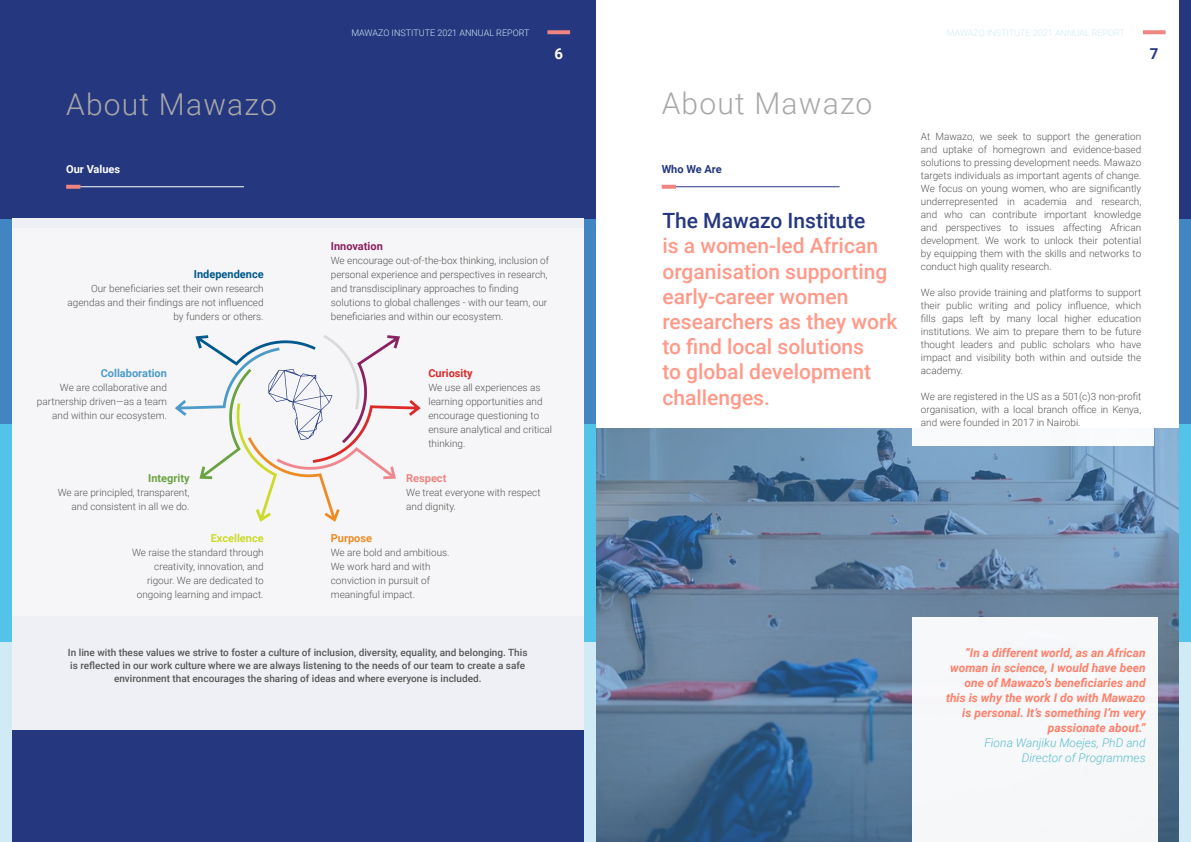
<style>
.page{position:relative;width:1191px;height:842px;background:#fff}
.page>*{position:absolute;margin:0;border:0;box-sizing:border-box;transform-origin:0 0}
.t1{font:300 30px "Roboto";letter-spacing:.04em;color:#a8a8a7}
.t2{font:500 21px/25.2px "Roboto";color:#ff9989}
.t3{font:500 21px "Roboto";color:#25377f}
.t4{font:700 15px "Roboto";color:#fff}
.t5{font:700 15px "Roboto";color:#283583}
.t6{font:italic 700 12px/15px "Roboto";color:#ff806b;text-align:right}
.t7{font:italic 300 12px/15px "Roboto";color:#5cbfcc;text-align:right}
.t8{font:700 11px "Roboto";color:#4d9cc7}
.t9{font:700 11px "Roboto";color:#00598c}
.t10{font:700 11px "Roboto";color:#8a2161}
.t11{font:700 11px "Roboto";color:#ccdb29}
.t12{font:700 11px "Roboto";color:#fff}
.t13{font:700 11px "Roboto";color:#db2b29}
.t14{font:700 11px "Roboto";color:#6ba342}
.t15{font:700 11px "Roboto";color:#25377f}
.t16{font:700 11px "Roboto";color:#f08480}
.t17{font:700 11px "Roboto";color:#ed8c24}
.t18{font:300 10px/14px "Roboto";color:#575756}
.t19{font:500 10px/13px "Roboto";color:#575756;text-align:center}
.t20{font:300 9px "Roboto";color:#d0ebf5}
</style>
<div class="page">
<div style="left:0;top:0;width:595px;height:842px;background:#25377f"></div>
<svg style="left:547px;top:30px;width:23px;height:4px"></svg>
<svg style="left:1143px;top:30px;width:22px;height:4px"></svg>
<div style="left:0;top:218px;width:596px;height:511px;background:#f6f6f8"></div>
<svg style="left:596px;top:428px;width:583px;height:414px;background:#6281a1"></svg>
<div style="left:1179px;top:623px;width:12px;height:219px;background:#d0ebf5"></div>
<div style="left:1179px;top:423px;width:12px;height:219px;background:#54c3e9"></div>
<div style="left:1179px;top:205px;width:12px;height:218px;background:#4185c2"></div>
<div style="left:1179px;top:0;width:12px;height:218px;background:#25377f"></div>
<div style="left:0;top:623px;width:11px;height:219px;background:#d0ebf5"></div>
<div style="left:0;top:423px;width:11px;height:219px;background:#54c3e9"></div>
<div style="left:0;top:205px;width:11px;height:218px;background:#4185c2"></div>
<div style="left:0;top:0;width:11px;height:218px;background:#25377f"></div>
<svg style="left:66px;top:185px;width:14px;height:4px"></svg>
<hr style="left:80px;top:186px;width:164px;height:1px;background:#fff">
<svg style="left:661px;top:185px;width:15px;height:4px"></svg>
<hr style="left:676px;top:186px;width:163px;height:1px;background:#283583">
<svg style="left:175px;top:335px;width:246px;height:187px"></svg>
<div style="left:912px;top:122px;width:242px;height:324px;background:#fff"></div>
<div style="left:912px;top:617px;width:245px;height:225px;background:#f6f8f9"></div>
<div style="left:584px;top:623px;width:11px;height:219px;background:#d0ebf5"></div>
<div style="left:584px;top:423px;width:11px;height:219px;background:#54c3e9"></div>
<div style="left:584px;top:205px;width:11px;height:218px;background:#4185c2"></div>
<div style="left:584px;top:0;width:11px;height:218px;background:#25377f"></div>
<p class="t20" style="left:351px;top:26px;width:180px">MAWAZO INSTITUTE 2021 ANNUAL REPORT</p>
<p class="t20" style="left:947px;top:26px;width:180px">MAWAZO INSTITUTE 2021 ANNUAL REPORT</p>
<h1 class="t1" style="left:66px;top:83px;width:212px">About Mawazo</h1>
<h3 class="t4" style="left:554px;top:43px;width:10px">6</h3>
<h3 class="t5" style="left:1150px;top:43px;width:10px">7</h3>
<h1 class="t1" style="left:661px;top:83px;width:212px">About Mawazo</h1>
<p class="t12" style="left:66px;top:161px;width:56px">Our Values</p>
<p class="t15" style="left:661px;top:161px;width:62px">Who We Are</p>
<p class="t9" style="left:194px;top:266px;width:71px">Independence</p>
<p class="t18" style="left:68px;top:281px;width:198px;text-align:right">Our beneficiaries set their own research agendas and their findings are not influenced by funders or others.</p>
<p class="t8" style="left:101px;top:366px;width:68px">Collaboration</p>
<p class="t18" style="left:37px;top:380px;width:132px;text-align:right">We are collaborative and partnership driven—as a team and within our ecosystem.</p>
<p class="t14" style="left:148px;top:470px;width:43px">Integrity</p>
<p class="t18" style="left:58px;top:485px;width:133px;text-align:right">We are principled, transparent, and consistent in all we do.</p>
<p class="t11" style="left:211px;top:530px;width:54px">Excellence</p>
<p class="t18" style="left:132px;top:545px;width:133px;text-align:right">We raise the standard through creativity, innovation, and rigour. We are dedicated to ongoing learning and impact.</p>
<p class="t10" style="left:331px;top:238px;width:54px">Innovation</p>
<p class="t18" style="left:331px;top:253px;width:220px">We encourage out-of-the-box thinking, inclusion of personal experience and perspectives in research, and transdisciplinary approaches to finding solutions to global challenges - with our team, our beneficiaries and within our ecosystem.</p>
<p class="t13" style="left:428px;top:366px;width:46px">Curiosity</p>
<p class="t18" style="left:428px;top:380px;width:125px">We use all experiences as learning opportunities and encourage questioning to ensure analytical and critical thinking.</p>
<p class="t16" style="left:406px;top:470px;width:42px">Respect</p>
<p class="t18" style="left:406px;top:485px;width:136px">We treat everyone with respect and dignity.</p>
<p class="t17" style="left:331px;top:530px;width:43px">Purpose</p>
<p class="t18" style="left:331px;top:545px;width:120px">We are bold and ambitious.<br>We work hard and with conviction in pursuit of meaningful impact.</p>
<p class="t19" style="left:68px;top:645px;width:461px">In line with these values we strive to foster a culture of inclusion, diversity, equality, and belonging. This is reflected in our work culture where we are always listening to the needs of our team to create a safe environment that encourages the sharing of ideas and where everyone is included.</p>
<h2 class="t3" style="left:662px;top:206px;width:204px">The Mawazo Institute</h2>
<h2 class="t2" style="left:662px;top:233px;width:237px">is a women-led African organisation supporting early-career women researchers as they work to find local solutions<br>to global development challenges.</h2>
<p class="t18" style="left:921px;top:129px;width:222px;line-height:13px;text-align:justify">At Mawazo, we seek to support the generation and uptake of homegrown and evidence-based solutions to pressing development needs. Mawazo targets individuals as important agents of change.<br>We focus on young women, who are significantly underrepresented in academia and research, and who can contribute important knowledge and perspectives to issues affecting African development. We work to unlock their potential by equipping them with the skills and networks to conduct high quality research.</p>
<p class="t18" style="left:921px;top:285px;width:222px;line-height:13px;text-align:justify">We also provide training and platforms to support their public writing and policy influence, which fills gaps left by many local higher education institutions. We aim to prepare them to be future thought leaders and public scholars who have impact and visibility both within and outside the academy.</p>
<p class="t18" style="left:921px;top:389px;width:222px;line-height:13px;text-align:justify">We are registered in the US as a 501(c)3 non-profit organisation, with a local branch office in Kenya, and were founded in 2017 in Nairobi.</p>
<p class="t6" style="left:946px;top:644px;width:201px">“In a different world, as an African woman in science, I would have been one of Mawazo’s beneficiaries and this is why the work I do with Mawazo is personal. It’s something I’m very passionate about.”</p>
<p class="t7" style="left:984px;top:734px;width:163px">Fiona Wanjiku Moejes, PhD and<br>Director of Programmes</p>
</div>
